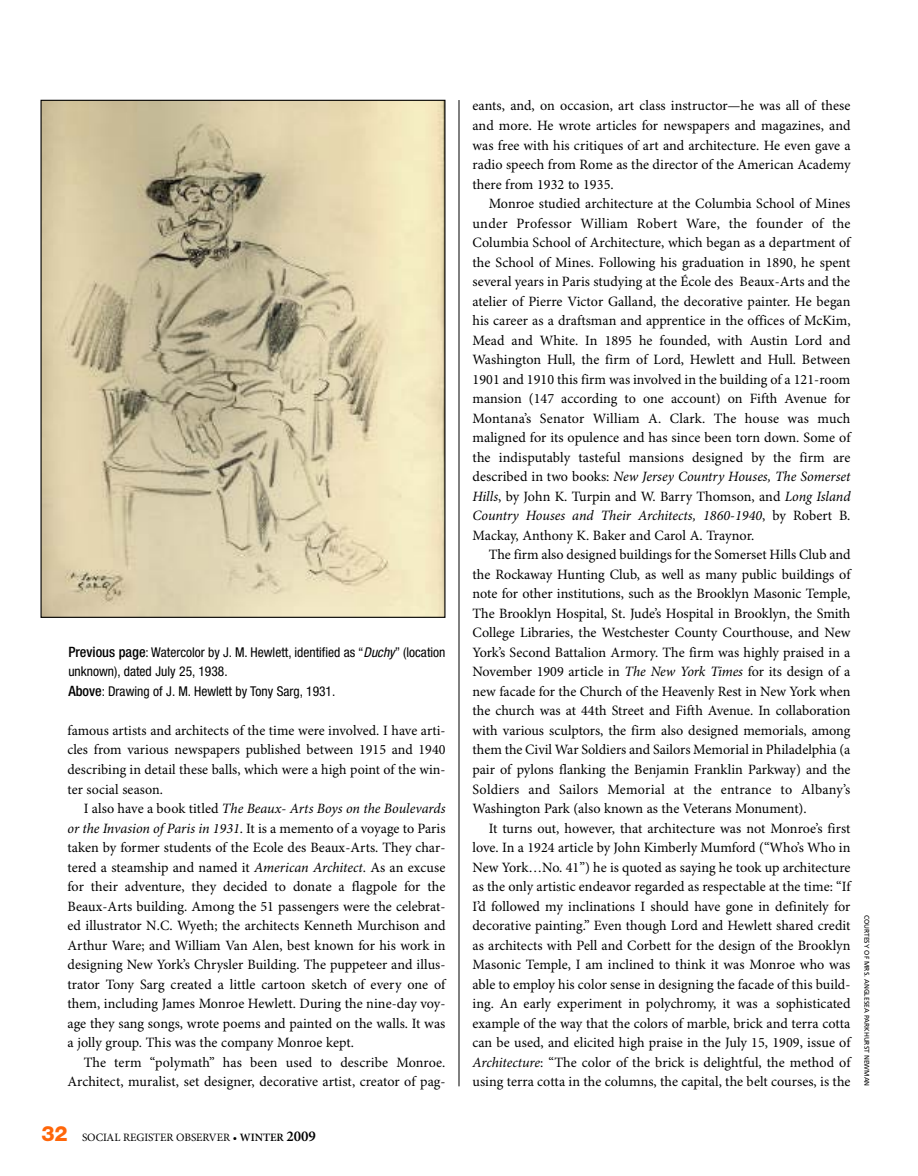
<style>
.page{position:relative;width:918px;height:1176px;background:#fff}
.page>*{position:absolute;margin:0;border:0;box-sizing:border-box;transform-origin:0 0}
.t1{font:14.25px/19.5px "Minion Pro";letter-spacing:.005em;color:#000;text-align:justify}
.t2{font:condensed 13.5px/19.5px "Helvetica Neue LT Std";color:#000}
.t3{font:11.25px "Minion Pro";letter-spacing:-.005em;color:#000}
.t4{font:6.75px "Frutiger LT Std";color:#000}
.s1{font-weight:500;font-size:14.25px}
.s2{font-style:italic}
.s3{font-family:"Helvetica Neue LT Std";font-weight:800;font-size:21px;color:#ff6609}
.s4{font-weight:600}
.s5{font-weight:600;font-size:15px}
</style>
<div class="page">
<hr style="left:459px;top:100px;width:1px;height:985px;background:#000">
<img style="left:42px;top:102px;width:402px;height:513px">
<p class="t2" style="left:68px;top:643px;width:379px"><span class="s1">Previous page</span>: Watercolor by J. M. Hewlett, identified as “<span class="s2">Duchy</span>” (location unknown), dated July 25, 1938.<br><span class="s1">Above</span>: Drawing of J. M. Hewlett by Tony Sarg, 1931.</p>
<p class="t1" style="left:68px;top:721px;width:380px">famous artists and architects of the time were involved. I have arti&shy;cles from various newspapers published between 1915 and 1940 describing in detail these balls, which were a high point of the win&shy;ter social season.</p>
<p class="t1" style="left:68px;top:799px;width:380px;text-indent:16px">I also have a book titled <span class="s2">The Beaux- Arts Boys on the Boulevards or the Invasion of Paris in 1931</span>. It is a memento of a voyage to Paris taken by former students of the Ecole des Beaux-Arts. They char&shy;tered a steamship and named it <span class="s2">American Architect</span>. As an excuse for their adventure, they decided to donate a flagpole for the Beaux-Arts building. Among the 51 passengers were the celebrat&shy;ed illustrator N.C. Wyeth; the architects Kenneth Murchison and Arthur Ware; and William Van Alen, best known for his work in designing New York’s Chrysler Building. The puppeteer and illus&shy;trator Tony Sarg created a little cartoon sketch of every one of them, including James Monroe Hewlett. During the nine-day voy&shy;age they sang songs, wrote poems and painted on the walls. It was a jolly group. This was the company Monroe kept.</p>
<p class="t1" style="left:68px;top:1053px;width:380px;text-align:right">The term “polymath” has been used to describe Monroe.<br>Architect, muralist, set designer, decorative artist, creator of pag-</p>
<p class="t3" style="left:42px;top:1132px;width:276px"><span class="s3">32</span> SOCIAL REGISTER OBSERVER • <span class="s4">WINTER</span> <span class="s5">2009</span></p>
<p class="t1" style="left:472px;top:97px;width:380px">eants, and, on occasion, art class instructor—he was all of these and more. He wrote articles for newspapers and magazines, and was free with his critiques of art and architecture. He even gave a radio speech from Rome as the director of the American Academy there from 1932 to 1935.</p>
<p class="t1" style="left:472px;top:195px;width:380px;text-indent:16px">Monroe studied architecture at the Columbia School of Mines under Professor William Robert Ware, the founder of the Columbia School of Architecture, which began as a department of the School of Mines. Following his graduation in 1890, he spent several years in Paris studying at the École des Beaux-Arts and the atelier of Pierre Victor Galland, the decorative painter. He began his career as a draftsman and apprentice in the offices of McKim, Mead and White. In 1895 he founded, with Austin Lord and Washington Hull, the firm of Lord, Hewlett and Hull. Between 1901 and 1910 this firm was involved in the building of a 121-room mansion (147 according to one account) on Fifth Avenue for Montana’s Senator William A. Clark. The house was much maligned for its opulence and has since been torn down. Some of the indisputably tasteful mansions designed by the firm are described in two books: <span class="s2">New Jersey Country Houses, The Somerset Hills</span>, by John K. Turpin and W. Barry Thomson, and <span class="s2">Long Island Country Houses and Their Architects, 1860-1940</span>, by Robert B.<br>Mackay, Anthony K. Baker and Carol A. Traynor.</p>
<p class="t1" style="left:473px;top:546px;width:380px;text-indent:16px">The firm also designed buildings for the Somerset Hills Club and the Rockaway Hunting Club, as well as many public buildings of note for other institutions, such as the Brooklyn Masonic Temple, The Brooklyn Hospital, St. Jude’s Hospital in Brooklyn, the Smith College Libraries, the Westchester County Courthouse, and New York’s Second Battalion Armory. The firm was highly praised in a November 1909 article in <span class="s2">The New York Times</span> for its design of a new facade for the Church of the Heavenly Rest in New York when the church was at 44th Street and Fifth Avenue. In collaboration with various sculptors, the firm also designed memorials, among them the Civil War Soldiers and Sailors Memorial in Philadelphia (a pair of pylons flanking the Benjamin Franklin Parkway) and the Soldiers and Sailors Memorial at the entrance to Albany’s Washington Park (also known as the Veterans Monument).</p>
<p class="t1" style="left:473px;top:819px;width:380px;text-indent:16px">It turns out, however, that architecture was not Monroe’s first love. In a 1924 article by John Kimberly Mumford (“Who’s Who in New York…No. 41”) he is quoted as saying he took up architecture as the only artistic endeavor regarded as respectable at the time: “If I’d followed my inclinations I should have gone in definitely for decorative painting.” Even though Lord and Hewlett shared credit as architects with Pell and Corbett for the design of the Brooklyn Masonic Temple, I am inclined to think it was Monroe who was able to employ his color sense in designing the facade of this build&shy;ing. An early experiment in polychromy, it was a sophisticated example of the way that the colors of marble, brick and terra cotta can be used, and elicited high praise in the July 15, 1909, issue of <span class="s2">Architecture</span>: “The color of the brick is delightful, the method of using terra cotta in the columns, the capital, the belt courses, is the</p>
<p class="t4" style="left:870px;top:914px;width:173px;rotate:90deg">COURTESY OF MRS. ANGLESEA PARKHURST NEWMAN</p>
</div>
